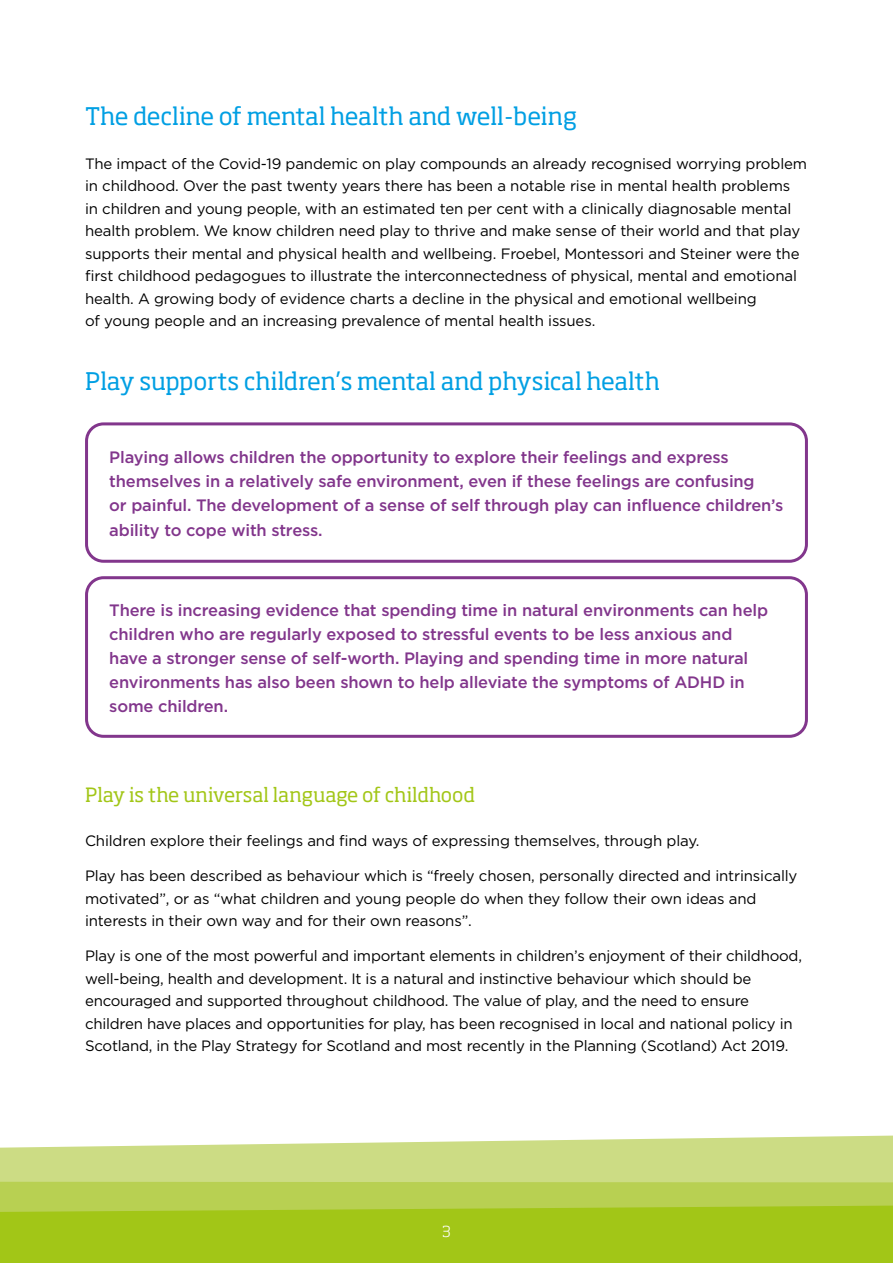
<style>
.page{position:relative;width:893px;height:1263px;background:#fff}
.page>*{position:absolute;margin:0;border:0;box-sizing:border-box;transform-origin:0 0}
.t1{font:24px "Soho Std";letter-spacing:-.005em;color:#009fe3}
.t2{font:19.5px "Soho Std";letter-spacing:-.005em;color:#a2c617}
.t3{font:500 16.5px/24px "Gotham";letter-spacing:-.01em;color:#82368c}
.t4{font:15px/22.5px "Gotham";letter-spacing:-.01em;color:#000}
.t5{font:300 15px "Soho Std";color:#fff}
</style>
<div class="page">
<svg style="left:0;top:1135px;width:893px;height:47px;background:#d3e095"></svg>
<div style="left:0;top:1212px;width:893px;height:51px;background:#a2c617"></div>
<svg style="left:0;top:1182px;width:893px;height:30px;background:#b5ce4b"></svg>
<div style="left:85px;top:422px;width:723px;height:141px;border:3px solid #82368c;border-radius:17px"></div>
<div style="left:85px;top:576px;width:723px;height:162px;border:3px solid #82368c;border-radius:17px"></div>
<h1 class="t1" style="left:85px;top:101px;width:493px">The decline of mental health and well-being</h1>
<p class="t4" style="left:85px;top:152px;width:724px">The impact of the Covid-19 pandemic on play compounds an already recognised worrying problem in childhood. Over the past twenty years there has been a notable rise in mental health problems<br>in children and young people, with an estimated ten per cent with a clinically diagnosable mental health problem. We know children need play to thrive and make sense of their world and that play supports their mental and physical health and wellbeing. Froebel, Montessori and Steiner were the first childhood pedagogues to illustrate the interconnectedness of physical, mental and emotional health. A growing body of evidence charts a decline in the physical and emotional wellbeing<br>of young people and an increasing prevalence of mental health issues.</p>
<h1 class="t1" style="left:85px;top:366px;width:576px">Play supports children’s mental and physical health</h1>
<p class="t3" style="left:109px;top:445px;width:676px">Playing allows children the opportunity to explore their feelings and express themselves in a relatively safe environment, even if these feelings are confusing<br>or painful. The development of a sense of self through play can influence children’s ability to cope with stress.</p>
<p class="t3" style="left:109px;top:598px;width:660px">There is increasing evidence that spending time in natural environments can help children who are regularly exposed to stressful events to be less anxious and have a stronger sense of self-worth. Playing and spending time in more natural environments has also been shown to help alleviate the symptoms of ADHD in some children.</p>
<h2 class="t2" style="left:85px;top:783px;width:392px">Play is the universal language of childhood</h2>
<p class="t4" style="left:85px;top:829px;width:616px">Children explore their feelings and find ways of expressing themselves, through play.</p>
<p class="t4" style="left:85px;top:864px;width:714px">Play has been described as behaviour which is “freely chosen, personally directed and intrinsically motivated”, or as “what children and young people do when they follow their own ideas and interests in their own way and for their own reasons”.</p>
<p class="t4" style="left:85px;top:944px;width:718px">Play is one of the most powerful and important elements in children’s enjoyment of their childhood, well-being, health and development. It is a natural and instinctive behaviour which should be encouraged and supported throughout childhood. The value of play, and the need to ensure children have places and opportunities for play, has been recognised in local and national policy in Scotland, in the Play Strategy for Scotland and most recently in the Planning (Scotland) Act 2019.</p>
<p class="t5" style="left:442px;top:1222px;width:10px">3</p>
</div>
